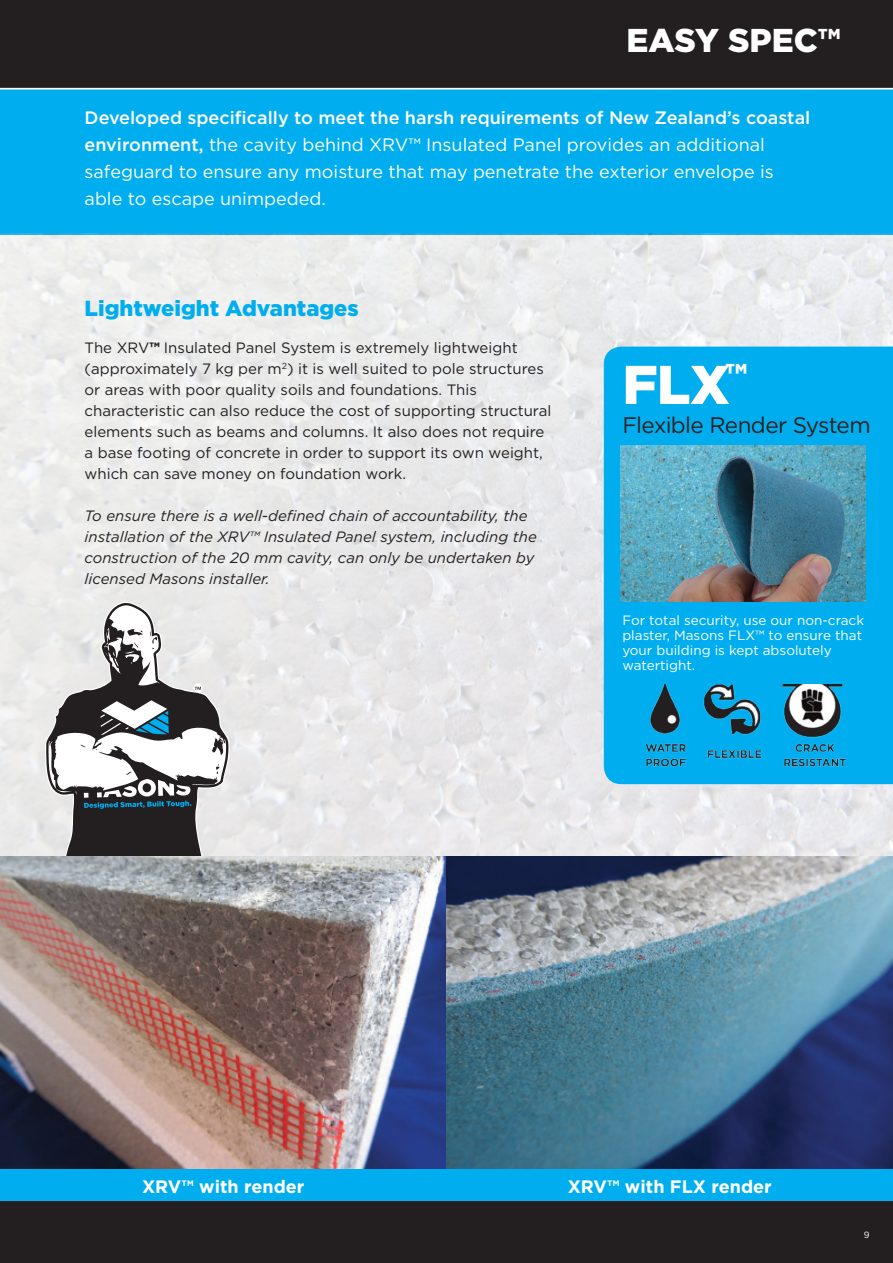
<style>
.page{position:relative;width:893px;height:1263px;background:#fff}
.page>*{position:absolute;margin:0;border:0;box-sizing:border-box;transform-origin:0 0}
.Product1{font:900 54.45px "Gotham";color:#fff}
.t1{font:900 33px "Gotham";color:#fff}
.Tagline_1{font:22.5px "Gotham";letter-spacing:-.03em;color:#231f20}
.Heading_products{font:900 21.9px "Gotham";color:#00aeef}
.text_products{font:18px/27px "Gotham";color:#fff}
.t2{font:700 18px "Gotham";color:#fff}
.text_products-2{font:15px/21px "Gotham";color:#231f20}
.text_products-3{font:italic 15px/21px "Gotham";color:#231f20}
.Body{font:13.5px/15px "Gotham";color:#fff}
.code_products{font:9px "Gotham";color:#fff}
.s1{font-weight:500}
.s2{font-weight:900}
</style>
<div class="page">
<div style="left:0;top:1201px;width:893px;height:62px;background:#231f20"></div>
<div style="left:0;top:0;width:893px;height:234px;background:#00aeef"></div>
<div style="left:0;top:0;width:893px;height:90px;background:#231f20"></div>
<img style="left:0;top:234px;width:893px;height:623px">
<svg style="left:46px;top:603px;width:183px;height:254px;fill:#231f20"></svg>
<svg style="left:48px;top:605px;width:178px;height:204px"></svg>
<img style="left:0;top:585px;width:1px;height:616px">
<img style="left:0;top:857px;width:893px;height:312px">
<div style="left:0;top:1169px;width:893px;height:32px;background:#00aeef"></div>
<div style="left:604px;top:347px;width:289px;height:437px;background:#00aeef"></div>
<img style="left:621px;top:446px;width:244px;height:156px">
<img style="left:627px;top:685px;width:236px;height:88px">
<h2 class="t1" style="left:627px;top:17px;width:216px">EASY SPEC™</h2>
<p class="text_products" style="left:85px;top:104px;width:727px"><span class="s1">Developed specifically to meet the harsh requirements of New Zealand’s coastal environment,</span> the cavity behind XRV™ Insulated Panel provides an additional safeguard to ensure any moisture that may penetrate the exterior envelope is able to escape unimpeded.</p>
<p class="Heading_products" style="left:85px;top:293px;width:276px">Lightweight Advantages</p>
<p class="text_products-2" style="left:85px;top:337px;width:468px">The XRV<span class="s2">™</span> Insulated Panel System is extremely lightweight (approximately 7 kg per m<sup>2</sup>) it is well suited to pole structures or areas with poor quality soils and foundations. This characteristic can also reduce the cost of supporting structural elements such as beams and columns. It also does not require a base footing of concrete in order to support its own weight, which can save money on foundation work.</p>
<p class="text_products-3" style="left:85px;top:505px;width:454px">To ensure there is a well-defined chain of accountability, the installation of the XRV™ Insulated Panel system, including the construction of the 20 mm cavity, can only be undertaken by licensed Masons installer.</p>
<p class="Product1" style="left:622px;top:347px;width:127px">FLX<sup>™</sup></p>
<p class="Tagline_1" style="left:622px;top:411px;width:250px">Flexible Render System</p>
<p class="Body" style="left:622px;top:612px;width:243px">For total security, use our non-crack plaster, Masons FLX™ to ensure that your building is kept absolutely watertight.</p>
<p class="t2" style="left:142px;top:1174px;width:164px">XRV™ with render</p>
<p class="t2" style="left:568px;top:1174px;width:205px">XRV™ with FLX render</p>
<p class="code_products" style="left:864px;top:1229px;width:7px">9</p>
</div>
